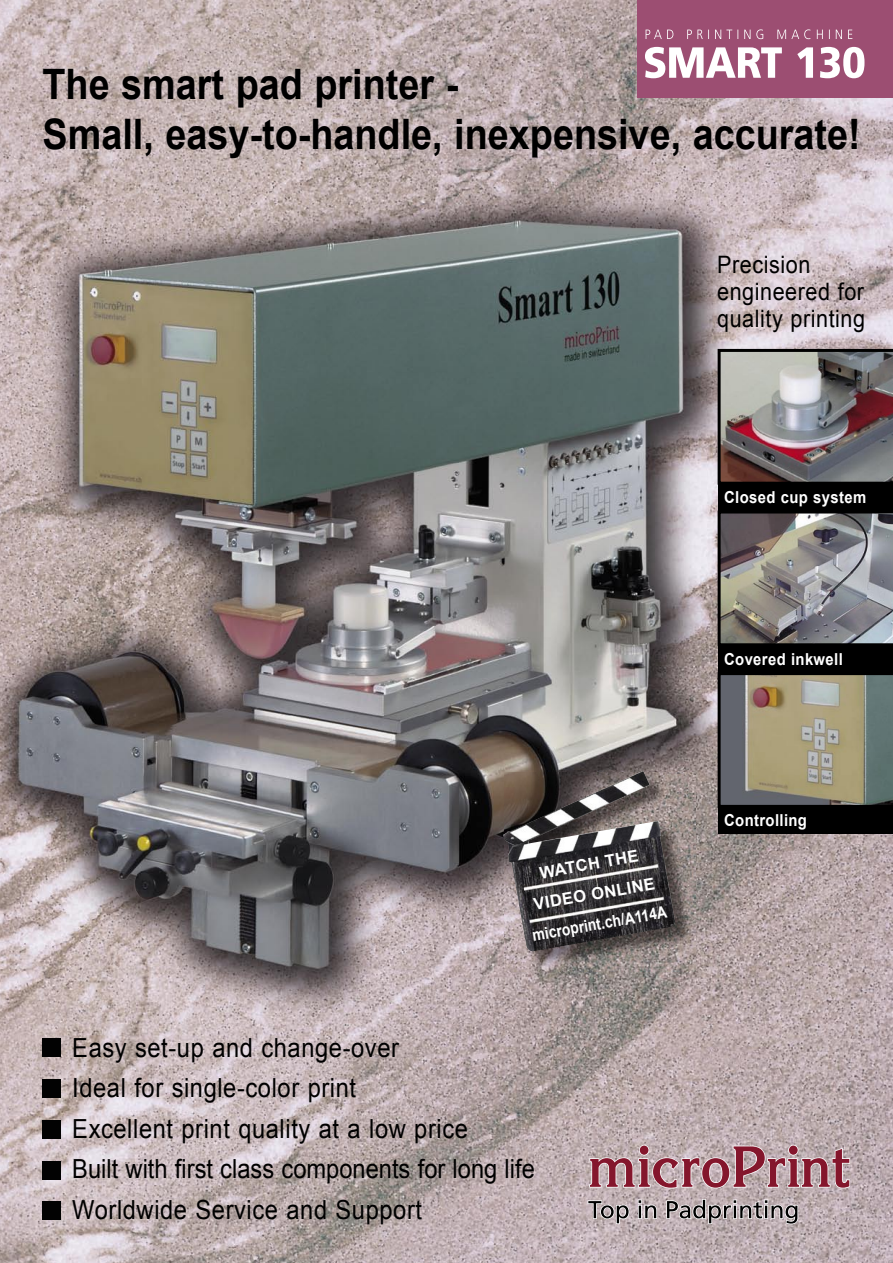
<style>
.page{position:relative;width:893px;height:1263px;background:#fff}
.page>*{position:absolute;margin:0;border:0;box-sizing:border-box;transform-origin:0 0}
.A1_Titel{font:700 42px "Arial";color:#000;scale:.9 1}
.A1_Titel-2{font:26.25px "Arial";letter-spacing:.025em;color:#000;scale:.9 1}
.A1_Titel-3{font:26.25px "Arial";color:#000;scale:.9 1}
._02_Kleintitel_unten_Frut_rom_17_5{font:26.25px "Arial";letter-spacing:.025em;color:#000;scale:.9 1}
.t1{font:24px/27px "Arial";letter-spacing:.025em;color:#000;scale:.9 1}
.A4_Balken{font:700 16.5px "Arial";letter-spacing:.025em;color:#fff;scale:.9 1}
.A4_Balken-2{font:700 16.5px "Arial";letter-spacing:.025em;color:#fff}
.A4_Balken-3{font:700 16.5px "Arial";letter-spacing:.025em;color:#fff;scale:.85 1}
</style>
<div class="page">
<img style="left:0;top:0;width:893px;height:1263px">
<div style="left:718px;top:351px;width:175px;height:483px;background:#000"></div>
<div style="left:637px;top:0;width:256px;height:97px;background:#9c4e72"></div>
<svg style="left:645px;top:47px;width:219px;height:31px"></svg>
<svg style="left:646px;top:29px;width:206px;height:10px"></svg>
<img style="left:718px;top:349px;width:175px;height:133px">
<svg style="left:720px;top:513px;width:173px;height:131px;background:#888686"></svg>
<svg style="left:720px;top:675px;width:173px;height:130px;background:#8f8c7a"></svg>
<img style="left:505px;top:773px;width:190px;height:198px">
<img style="left:503px;top:771px;width:173px;height:181px">
<svg style="left:589px;top:1145px;width:261px;height:43px;background:#af828a"></svg>
<svg style="left:588px;top:1200px;width:41px;height:24px"></svg>
<svg style="left:638px;top:1199px;width:19px;height:20px"></svg>
<svg style="left:666px;top:1199px;width:132px;height:25px;background:#9c9395"></svg>
<div style="left:42px;top:1038px;width:19px;height:19px;background:#020202"></div>
<div style="left:42px;top:1079px;width:19px;height:19px;background:#020202"></div>
<div style="left:42px;top:1120px;width:19px;height:18px;background:#020202"></div>
<div style="left:42px;top:1161px;width:19px;height:18px;background:#020202"></div>
<div style="left:42px;top:1202px;width:19px;height:18px;background:#020202"></div>
<p class="A1_Titel" style="left:43px;top:56px;width:464px">The smart pad printer -</p>
<p class="A1_Titel" style="left:43px;top:107px;width:911px">Small, easy-to-handle, inexpensive, accurate!</p>
<p class="t1" style="left:717px;top:251px;width:166px">Precision engineered for quality printing</p>
<p class="A4_Balken" style="left:724px;top:486px;width:159px">Closed cup system</p>
<p class="A4_Balken" style="left:724px;top:648px;width:133px">Covered inkwell</p>
<p class="A4_Balken-2" style="left:538px;top:862px;width:102px;rotate:-10deg">WATCH THE</p>
<p class="A4_Balken-2" style="left:532px;top:894px;width:124px;rotate:-10deg">VIDEO ONLINE</p>
<p class="A4_Balken-3" style="left:531px;top:924px;width:162px;rotate:-10deg">microprint.ch/A114A</p>
<p class="_02_Kleintitel_unten_Frut_rom_17_5" style="left:72px;top:1030px;width:364px">Easy set-up and change-over</p>
<p class="A1_Titel-2" style="left:72px;top:1071px;width:317px">Ideal for single-color print</p>
<p class="A1_Titel-2" style="left:72px;top:1111px;width:441px">Excellent print quality at a low price</p>
<p class="A1_Titel-3" style="left:72px;top:1152px;width:515px">Built with first class components for long life</p>
<p class="A1_Titel-2" style="left:72px;top:1192px;width:390px">Worldwide Service and Support</p>
<p class="A4_Balken" style="left:724px;top:810px;width:94px">Controlling</p>
</div>
